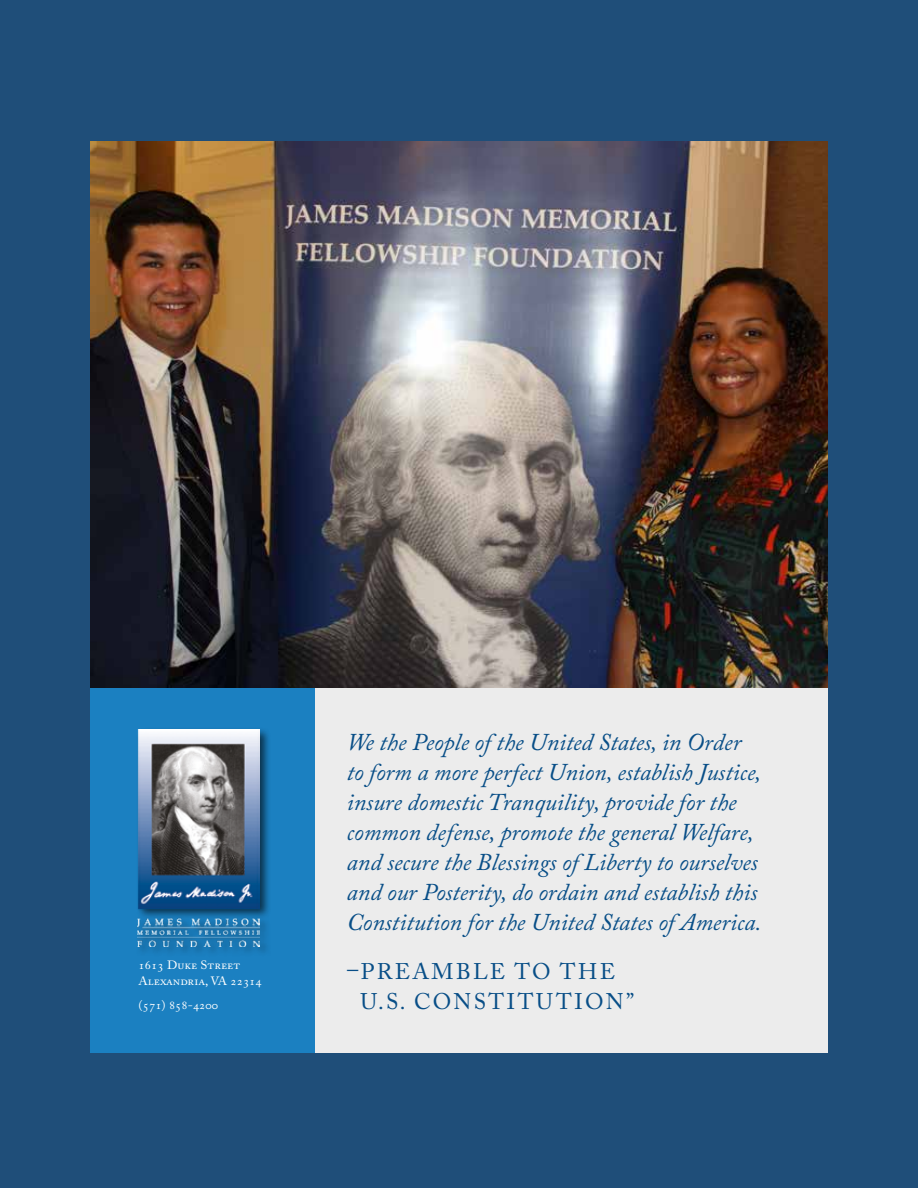
<style>
.page{position:relative;width:918px;height:1188px;background:#1f4e79}
.page>*{position:absolute;margin:0;border:0;box-sizing:border-box;transform-origin:0 0}
.t1{font:italic 24px/30px "Adobe Caslon Pro";color:#084e87}
.t2{font:22.5px/30px "Adobe Caslon Pro";letter-spacing:.105em;color:#084e87}
.t3{font:12px/16.5px "Adobe Caslon Pro";color:#fff;scale:1.05 1}
</style>
<div class="page">
<img style="left:90px;top:141px;width:738px;height:547px">
<div style="left:90px;top:688px;width:738px;height:365px;background:#ececec"></div>
<div style="left:90px;top:688px;width:224px;height:365px;background:#1b80c1"></div>
<div style="left:135px;top:727px;width:136px;height:231px;background:#000;opacity:.6"></div>
<img style="left:137px;top:730px;width:123px;height:216px">
<p class="t3" style="left:139px;top:956px;width:119px">1613 Duke Street<br>Alexandria, VA 22314</p>
<p class="t3" style="left:139px;top:996px;width:77px">(571) 858-4200</p>
<p class="t1" style="left:347px;top:727px;width:416px">We the People of the United States, in Order to form a more perfect Union, establish Justice, insure domestic Tranquility, provide for the common defense, promote the general Welfare, and secure the Blessings of Liberty to ourselves and our Posterity, do ordain and establish this Constitution for the United States of America.</p>
<p class="t2" style="left:361px;top:956px;width:275px;text-indent:-14px">–PREAMBLE TO THE<br>U.S. CONSTITUTION”</p>
</div>
